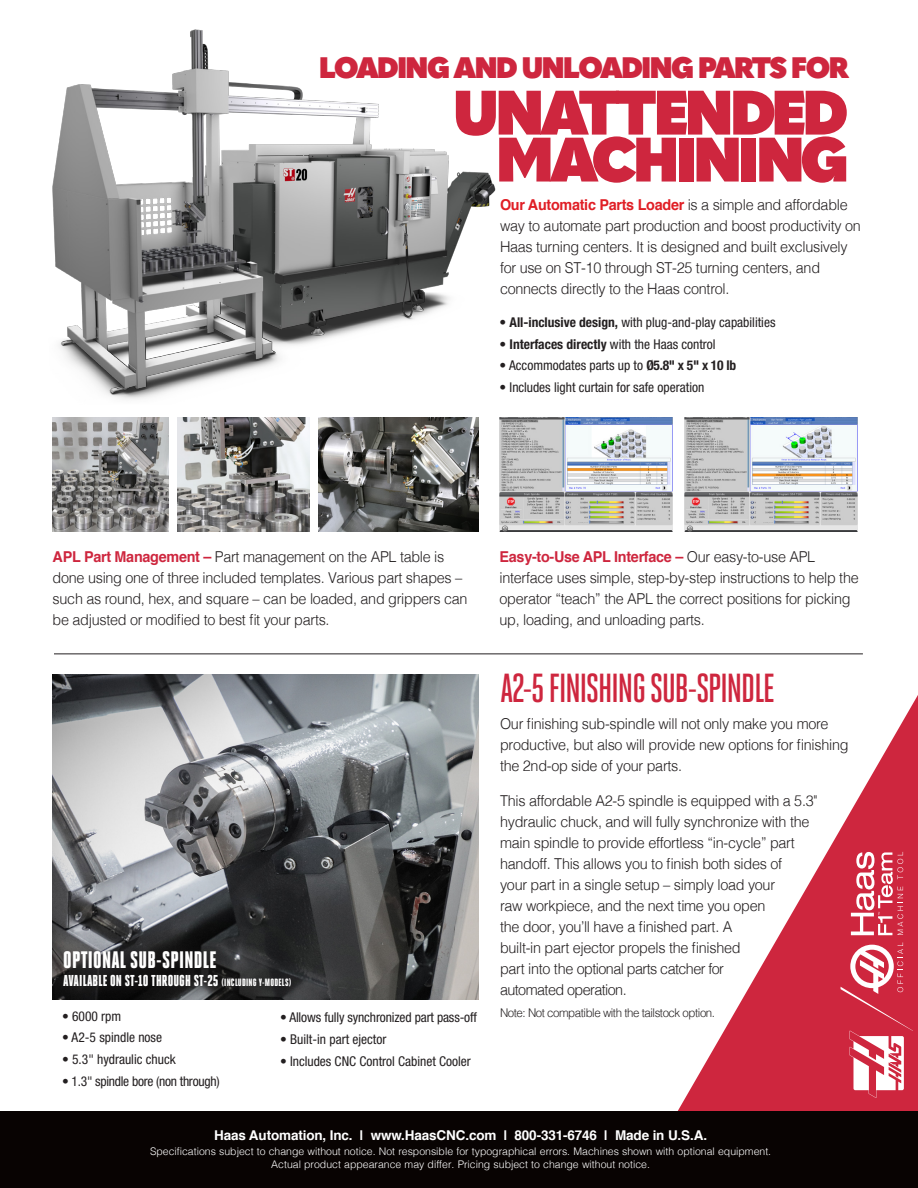
<style>
.page{position:relative;width:918px;height:1188px;background:#fff}
.page>*{position:absolute;margin:0;border:0;box-sizing:border-box;transform-origin:0 0}
.t1{font:800 61.95px "Quasimoda";letter-spacing:-.07em;color:#ce263e}
.t2{font:500 40.5px "Heroic Condensed";letter-spacing:-.04em;color:#ce263e}
.t3{font:800 29.25px "Quasimoda";letter-spacing:-.07em;color:#ce263e}
.t4{font:900 23.85px "Heroic Condensed";letter-spacing:.01em;color:#fff}
.t5{font:900 15.75px "Heroic Condensed";letter-spacing:.005em;color:#fff}
.t6{font:300 15px/21px "Helvetica";letter-spacing:-.02em;color:#231f20;scale:.96 1}
.t7{font:condensed 13.5px "Helvetica Neue";color:#231f20}
.t8{font:700 13.5px "Helvetica";letter-spacing:-.01em;color:#fff}
.t9{font:condensed 13.5px "Helvetica Neue";letter-spacing:-.02em;color:#231f20}
.t10{font:300 12px "Helvetica";letter-spacing:-.04em;color:#231f20;scale:.96 1}
.t11{font:300 10.5px "Helvetica";color:#fff}
.s1{font-weight:700;color:#e01e25}
.s2{font-weight:700}
.s3{font-weight:700;color:#ce263e}
.s4{font-size:10.5px}
</style>
<div class="page">
<svg style="left:633px;top:695px;width:285px;height:417px"></svg>
<div style="left:0;top:1112px;width:918px;height:76px;background:#080302"></div>
<hr style="left:54px;top:654px;width:809px;height:1px;background:#231f20">
<svg style="left:851px;top:852px;width:52px;height:83px"></svg>
<svg style="left:841px;top:942px;width:72px;height:156px"></svg>
<img style="left:499px;top:417px;width:173px;height:115px">
<img style="left:53px;top:417px;width:116px;height:115px">
<img style="left:178px;top:417px;width:131px;height:115px">
<img style="left:319px;top:417px;width:160px;height:115px">
<img style="left:685px;top:417px;width:173px;height:115px">
<img style="left:53px;top:675px;width:425px;height:324px">
<div style="left:56px;top:944px;width:247px;height:55px;background:#231f20;opacity:.75"></div>
<img style="left:52px;top:29px;width:444px;height:370px">
<p class="t3" style="left:319px;top:45px;width:532px">LOADING AND UNLOADING PARTS FOR</p>
<p class="t1" style="left:452px;top:63px;width:398px">UNATTENDED</p>
<p class="t1" style="left:496px;top:110px;width:355px">MACHINING</p>
<p class="t6" style="left:500px;top:193px;width:377px"><span class="s1">Our Automatic Parts Loader</span> is a simple and affordable way to automate part production and boost productivity on Haas turning centers. It is designed and built exclusively for use on ST-10 through ST-25 turning centers, and connects directly to the Haas control.</p>
<p class="t7" style="left:500px;top:314px;width:277px">• <span class="s2">All-inclusive design,</span> with plug-and-play capabilities</p>
<p class="t7" style="left:500px;top:336px;width:218px">• <span class="s2">Interfaces directly</span> with the Haas control</p>
<p class="t7" style="left:500px;top:358px;width:238px">• Accommodates parts up to <span class="s2">Ø5.8" x 5" x 10 lb</span></p>
<p class="t7" style="left:500px;top:380px;width:206px">• Includes light curtain for safe operation</p>
<p class="t6" style="left:53px;top:545px;width:434px"><span class="s3">APL Part Management –</span> Part management on the APL table is done using one of three included templates. Various part shapes – such as round, hex, and square – can be loaded, and grippers can be adjusted or modified to best fit your parts.</p>
<p class="t4" style="left:63px;top:947px;width:155px">OPTIONAL SUB-SPINDLE</p>
<p class="t5" style="left:63px;top:972px;width:230px">AVAILABLE ON ST-10 THROUGH ST-25 <span class="s4">(INCLUDING Y-MODELS)</span></p>
<p class="t6" style="left:500px;top:545px;width:376px"><span class="s3">Easy-to-Use APL Interface –</span> Our easy-to-use APL interface uses simple, step-by-step instructions to help the operator “teach” the APL the correct positions for picking up, loading, and unloading parts.</p>
<p class="t2" style="left:500px;top:665px;width:277px">A2-5 FINISHING SUB-SPINDLE</p>
<p class="t6" style="left:500px;top:712px;width:364px">Our finishing sub-spindle will not only make you more productive, but also will provide new options for finishing the 2nd-op side of your parts.</p>
<p class="t6" style="left:500px;top:789px;width:332px">This affordable A2-5 spindle is equipped with a 5.3" hydraulic chuck, and will fully synchronize with the main spindle to provide effortless “in-cycle” part handoff. This allows you to finish both sides of<br>your part in a single setup – simply load your<br>raw workpiece, and the next time you open<br>the door, you’ll have a finished part. A<br>built-in part ejector propels the finished<br>part into the optional parts catcher for<br>automated operation.</p>
<p class="t7" style="left:62px;top:1008px;width:61px">• 6000 rpm</p>
<p class="t10" style="left:500px;top:1003px;width:226px">Note: Not compatible with the tailstock option.</p>
<p class="t7" style="left:62px;top:1030px;width:101px">• A2-5 spindle nose</p>
<p class="t7" style="left:62px;top:1052px;width:115px">• 5.3" hydraulic chuck</p>
<p class="t9" style="left:62px;top:1073px;width:159px">• 1.3" spindle bore (non through)</p>
<p class="t7" style="left:280px;top:1010px;width:198px">• Allows fully synchronized part pass-off</p>
<p class="t7" style="left:280px;top:1031px;width:108px">• Built-in part ejector</p>
<p class="t7" style="left:280px;top:1053px;width:192px">• Includes CNC Control Cabinet Cooler</p>
<p class="t8" style="left:214px;top:1124px;width:494px">Haas Automation, Inc. | www.HaasCNC.com | 800-331-6746 | Made in U.S.A.</p>
<p class="t11" style="left:150px;top:1142px;width:623px">Specifications subject to change without notice. Not responsible for typographical errors. Machines shown with optional equipment.</p>
<p class="t11" style="left:271px;top:1155px;width:380px">Actual product appearance may differ. Pricing subject to change without notice.</p>
</div>
